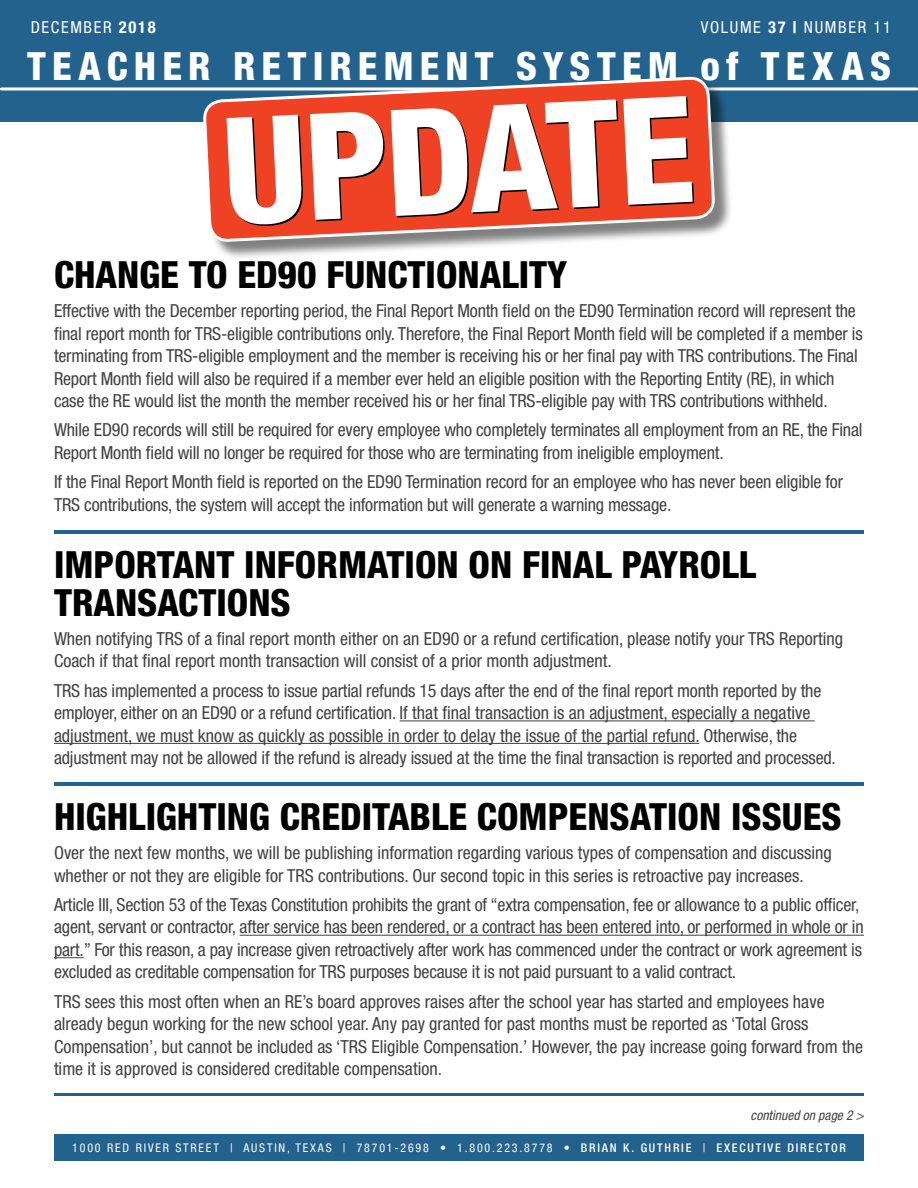
<style>
.page{position:relative;width:918px;height:1188px;background:#fff}
.page>*{position:absolute;margin:0;border:0;box-sizing:border-box;transform-origin:0 0}
.t1{font:800 condensed 39px "Helvetica Neue LT Std";letter-spacing:.16em;color:#fff}
.t2{font:800 condensed 37.5px/37.5px "Helvetica Neue LT Std";color:#000}
.t3{font:condensed 18px/22.5px "Helvetica Neue LT Std";letter-spacing:-.01em;color:#414042}
.t4{font:condensed 16.5px "Helvetica Neue LT Std";letter-spacing:.1em;color:#fff}
.t5{font:italic condensed 13.5px "Helvetica Neue LT Std";color:#414042}
.t6{font:condensed 12px "Helvetica Neue LT Std";letter-spacing:.15em;color:#fff}
.s1{font-weight:700}
.s2{font-weight:800}
.s3{font-weight:500}
</style>
<div class="page">
<div style="left:0;top:0;width:918px;height:122px;background:#24628e"></div>
<hr style="left:0;top:87px;width:918px;height:3px;background:#fff;border-radius:2px">
<div style="left:54px;top:1134px;width:810px;height:27px;background:#24628e"></div>
<div style="left:206px;top:79px;width:527px;height:181px;background:#000;opacity:.5"></div>
<svg style="left:204px;top:76px;width:510px;height:184px"></svg>
<svg style="left:227px;top:96px;width:466px;height:130px"></svg>
<hr style="left:54px;top:1093px;width:810px;height:3px;background:#24628e">
<hr style="left:400px;top:720px;width:415px;height:1px;background:#414042">
<hr style="left:54px;top:743px;width:645px;height:1px;background:#414042">
<hr style="left:240px;top:935px;width:624px;height:1px;background:#414042">
<hr style="left:54px;top:957px;width:30px;height:1px;background:#414042">
<hr style="left:54px;top:530px;width:810px;height:4px;background:#24628e">
<hr style="left:54px;top:782px;width:810px;height:4px;background:#24628e">
<p class="t4" style="left:31px;top:18px;width:126px">DECEMBER <span class="s1">2018</span></p>
<p class="t4" style="left:701px;top:18px;width:192px">VOLUME <span class="s1">37</span> <span class="s2">|</span> NUMBER 11</p>
<h1 class="t1" style="left:27px;top:42px;width:865px">TEACHER RETIREMENT SYSTEM of TEXAS</h1>
<h2 class="t2" style="left:54px;top:255px;width:515px">CHANGE TO ED90 FUNCTIONALITY</h2>
<p class="t3" style="left:54px;top:299px;width:810px">Effective with the December reporting period, the Final Report Month field on the ED90 Termination record will represent the final report month for TRS-eligible contributions only. Therefore, the Final Report Month field will be completed if a member is terminating from TRS-eligible employment and the member is receiving his or her final pay with TRS contributions. The Final Report Month field will also be required if a member ever held an eligible position with the Reporting Entity (RE), in which case the RE would list the month the member received his or her final TRS-eligible pay with TRS contributions withheld.</p>
<p class="t3" style="left:54px;top:419px;width:810px">While ED90 records will still be required for every employee who completely terminates all employment from an RE, the Final<br>Report Month field will no longer be required for those who are terminating from ineligible employment.</p>
<p class="t3" style="left:54px;top:470px;width:791px">If the Final Report Month field is reported on the ED90 Termination record for an employee who has never been eligible for<br>TRS contributions, the system will accept the information but will generate a warning message.</p>
<h2 class="t2" style="left:54px;top:545px;width:704px">IMPORTANT INFORMATION ON FINAL PAYROLL<br>TRANSACTIONS</h2>
<p class="t3" style="left:54px;top:627px;width:791px">When notifying TRS of a final report month either on an ED90 or a refund certification, please notify your TRS Reporting<br>Coach if that final report month transaction will consist of a prior month adjustment.</p>
<p class="t3" style="left:54px;top:679px;width:783px">TRS has implemented a process to issue partial refunds 15 days after the end of the final report month reported by the employer, either on an ED90 or a refund certification. If that final transaction is an adjustment, especially a negative adjustment, we must know as quickly as possible in order to delay the issue of the partial refund. Otherwise, the adjustment may not be allowed if the refund is already issued at the time the final transaction is reported and processed.</p>
<h2 class="t2" style="left:54px;top:797px;width:789px">HIGHLIGHTING CREDITABLE COMPENSATION ISSUES</h2>
<p class="t3" style="left:54px;top:841px;width:779px">Over the next few months, we will be publishing information regarding various types of compensation and discussing whether or not they are eligible for TRS contributions. Our second topic in this series is retroactive pay increases.</p>
<p class="t3" style="left:54px;top:893px;width:811px">Article III, Section 53 of the Texas Constitution prohibits the grant of “extra compensation, fee or allowance to a public officer, agent, servant or contractor, after service has been rendered, or a contract has been entered into, or performed in whole or in part.” For this reason, a pay increase given retroactively after work has commenced under the contract or work agreement is excluded as creditable compensation for TRS purposes because it is not paid pursuant to a valid contract.</p>
<p class="t3" style="left:54px;top:990px;width:811px">TRS sees this most often when an RE’s board approves raises after the school year has started and employees have already begun working for the new school year. Any pay granted for past months must be reported as ‘Total Gross Compensation’, but cannot be included as ‘TRS Eligible Compensation.’ However, the pay increase going forward from the time it is approved is considered creditable compensation.</p>
<p class="t5" style="left:751px;top:1107px;width:115px">continued on page 2 &gt;</p>
<p class="t6" style="left:72px;top:1140px;width:775px">1000 RED RIVER STREET | AUSTIN, TEXAS | 78701-2698 • 1.800.223.8778 • <span class="s3">BRIAN K. GUTHRIE</span> | <span class="s3">EXECUTIVE DIRECTOR</span></p>
</div>
